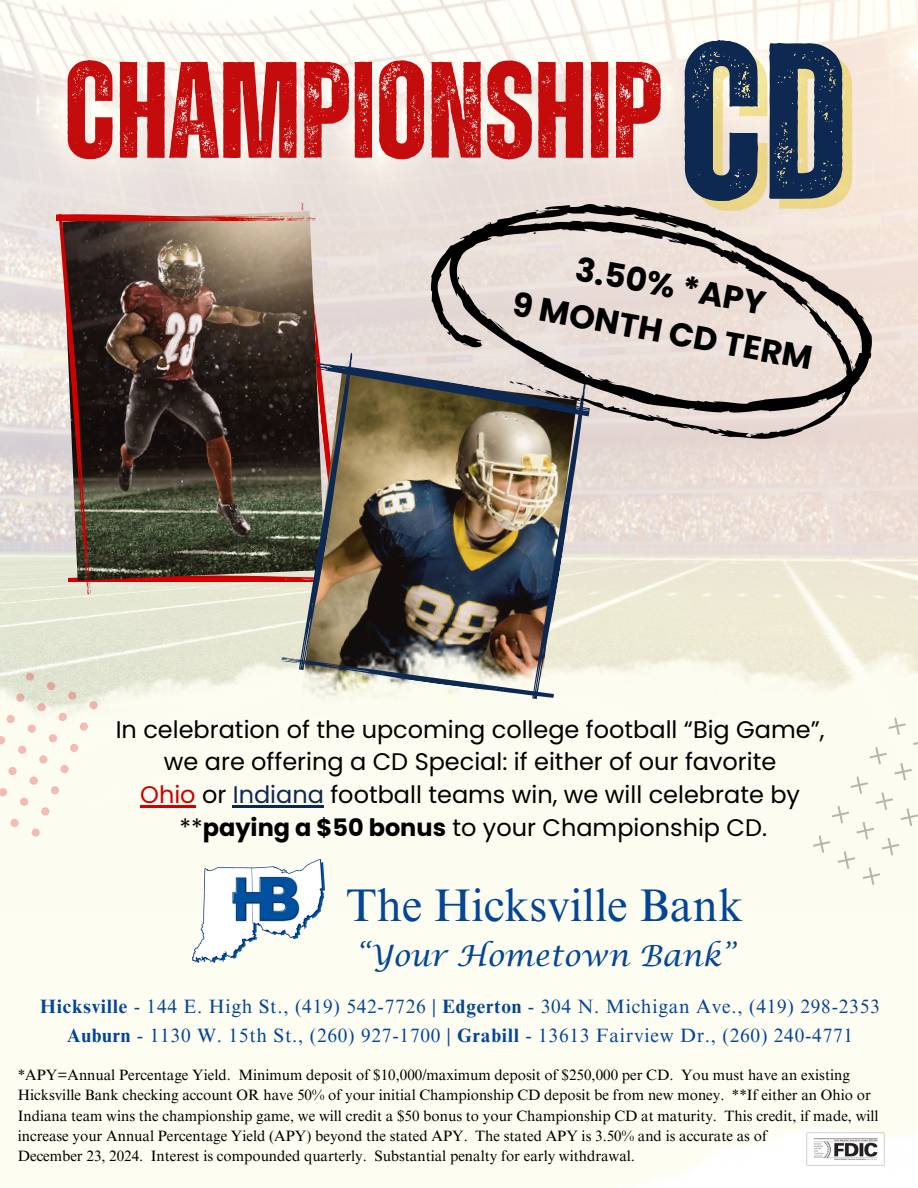
<style>
.page{position:relative;width:918px;height:1188px;background:#fff}
.page>*{position:absolute;margin:0;border:0;box-sizing:border-box;transform-origin:0 0}
.t1{font:700 136.95px "Zuume Rough";color:#c40c0c}
.t2{font:45.9px "Times NRMT Pro";color:#044596}
.t3{font:700 33px "Poppins";color:#000}
.t4{font:29.4px "Lucida Calligraphy";color:#044596}
.t5{font:24px/32.7px "Poppins";color:#000;text-align:center}
.t6{font:19.35px/28.2px "Times NRMT Pro";letter-spacing:.04em;color:#044596;text-align:center}
.t7{font:15px/20.2px "Times NRMT Pro";color:#000}
.s1{font-size:222.3px;color:rgb(228 195 14/.4)}
.s2{color:#d00000}
.s3{color:#0d2851}
.s4{font-weight:700}
</style>
<div class="page">
<img style="left:0;top:0;width:918px;height:567px">
<img style="left:0;top:567px;width:918px;height:621px">
<svg style="left:595px;top:187px;width:289px;height:264px;fill:#ebded6"></svg>
<svg style="left:793px;top:426px;width:6px;height:4px"></svg>
<svg style="left:811px;top:306px;width:7px;height:8px"></svg>
<svg style="left:619px;top:407px;width:14px;height:4px"></svg>
<svg style="left:653px;top:415px;width:15px;height:7px"></svg>
<svg style="left:849px;top:359px;width:3px;height:5px"></svg>
<svg style="left:830px;top:339px;width:4px;height:5px"></svg>
<svg style="left:813px;top:835px;width:17px;height:18px"></svg>
<svg style="left:831px;top:806px;width:18px;height:17px"></svg>
<svg style="left:850px;top:776px;width:18px;height:18px"></svg>
<svg style="left:869px;top:747px;width:18px;height:17px"></svg>
<svg style="left:888px;top:717px;width:18px;height:18px"></svg>
<svg style="left:838px;top:851px;width:17px;height:18px"></svg>
<svg style="left:857px;top:822px;width:17px;height:17px"></svg>
<svg style="left:875px;top:792px;width:18px;height:18px"></svg>
<svg style="left:894px;top:763px;width:18px;height:18px"></svg>
<svg style="left:913px;top:739px;width:5px;height:6px"></svg>
<svg style="left:863px;top:867px;width:17px;height:18px"></svg>
<svg style="left:882px;top:838px;width:17px;height:18px"></svg>
<svg style="left:901px;top:808px;width:17px;height:18px"></svg>
<img style="left:806px;top:1132px;width:78px;height:34px">
<img style="left:193px;top:859px;width:132px;height:104px">
<img style="left:0;top:159px;width:595px;height:679px">
<h2 class="t1" style="left:64px;top:48px;width:795px">CHAMPIONSHIP <span class="s1">CD</span></h2>
<p class="t3" style="left:580px;top:246px;width:194px;rotate:10deg">3.50% *APY</p>
<p class="t3" style="left:517px;top:282px;width:306px;rotate:10deg">9 MONTH CD TERM</p>
<p class="t5" style="left:116px;top:713px;width:710px">In celebration of the upcoming college football “Big Game”, we are offering a CD Special: if either of our favorite<br><span class="s2">Ohio</span> or <span class="s3">Indiana</span> football teams win, we will celebrate by **<span class="s4">paying a $50 bonus</span> to your Championship CD.</p>
<p class="t2" style="left:346px;top:888px;width:399px">The Hicksville Bank</p>
<p class="t4" style="left:355px;top:939px;width:381px">“Your Hometown Bank”</p>
<p class="t6" style="left:40px;top:995px;width:841px"><span class="s4">Hicksville</span> - 144 E. High St., (419) 542-7726 | <span class="s4">Edgerton</span> - 304 N. Michigan Ave., (419) 298-2353<br><span class="s4">Auburn</span> - 1130 W. 15th St., (260) 927-1700 | <span class="s4">Grabill</span> - 13613 Fairview Dr., (260) 240-4771</p>
<p class="t7" style="left:18px;top:1067px;width:862px">*APY=Annual Percentage Yield. Minimum deposit of $10,000/maximum deposit of $250,000 per CD. You must have an existing Hicksville Bank checking account OR have 50% of your initial Championship CD deposit be from new money. **If either an Ohio or Indiana team wins the championship game, we will credit a $50 bonus to your Championship CD at maturity. This credit, if made, will increase your Annual Percentage Yield (APY) beyond the stated APY. The stated APY is 3.50% and is accurate as of</p>
<h3 class="t7" style="left:18px;top:1148px;width:619px">December 23, 2024. Interest is compounded quarterly. Substantial penalty for early withdrawal.</h3>
</div>
